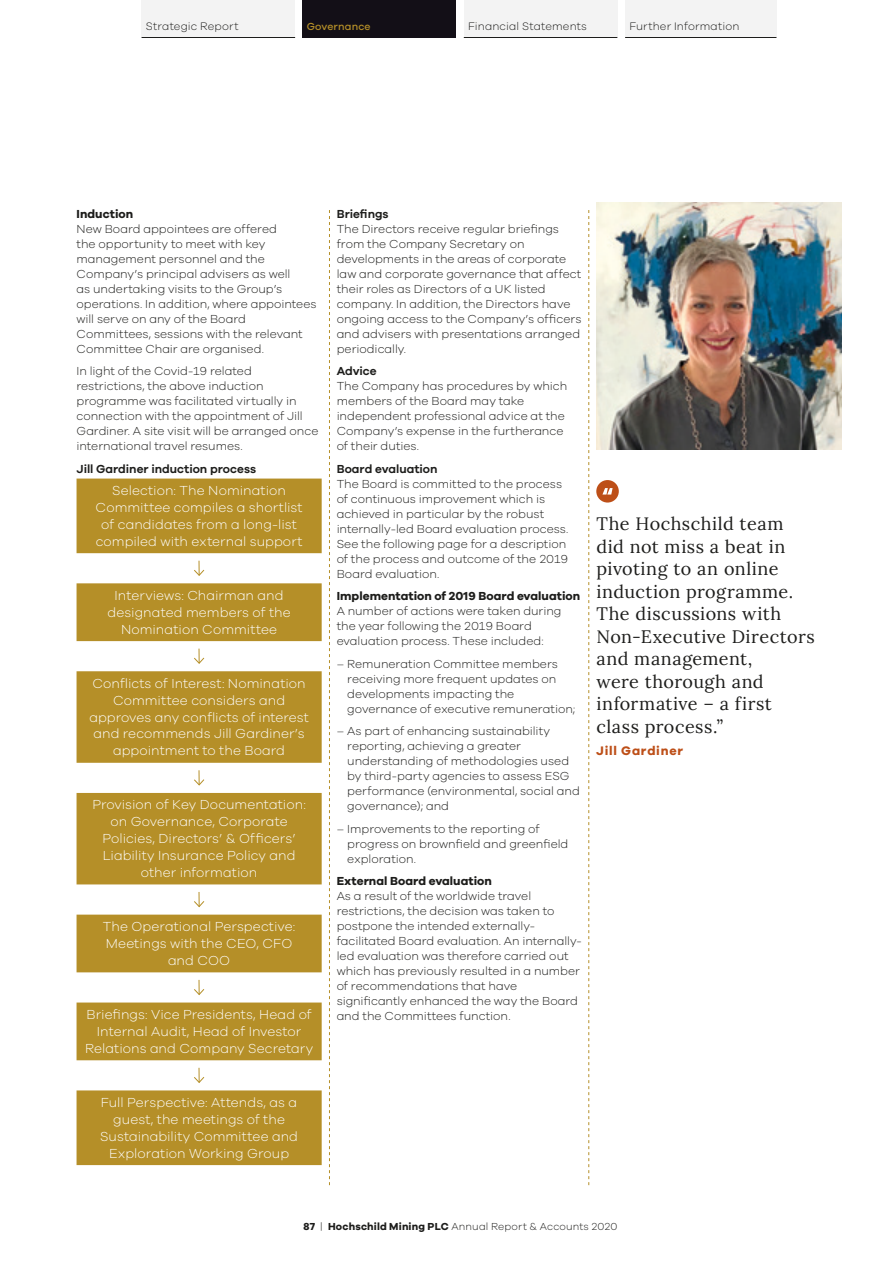
<style>
.page{position:relative;width:893px;height:1263px;background:#fff}
.page>*{position:absolute;margin:0;border:0;box-sizing:border-box;transform-origin:0 0}
.t1{font:18px/22.5px "Lora";letter-spacing:.025em;color:#1d1d1b}
.t2{font:300 13.5px/16.8px "Galano Grotesque";letter-spacing:.005em;color:#fff;text-align:center}
.t3{font:700 12.75px "Galano Grotesque";letter-spacing:.06em;color:#bd4f18}
.t4{font:300 12px/15px "Galano Grotesque";color:#1d1d1b}
.t5{font:700 12px "Galano Grotesque";color:#1d1d1b}
.t6{font:600 12px "Galano Grotesque";color:#1d1d1b}
.t7{font:300 11.25px "Galano Grotesque";letter-spacing:.01em;color:#1d1d1b}
.t8{font:300 10.5px "Galano Grotesque";letter-spacing:.015em;color:#1d1d1b}
.t9{font:500 10.5px "Galano Grotesque";letter-spacing:.015em;color:#b58f28}
.s1{font-weight:700}
</style>
<div class="page">
<svg style="left:329px;top:210px;width:1px;height:975px"></svg>
<svg style="left:588px;top:210px;width:1px;height:975px"></svg>
<img style="left:597px;top:202px;width:245px;height:248px">
<svg style="left:77px;top:478px;width:245px;height:687px;fill:#b58f28"></svg>
<svg style="left:193px;top:561px;width:12px;height:15px"></svg>
<svg style="left:193px;top:649px;width:12px;height:15px"></svg>
<svg style="left:193px;top:770px;width:12px;height:16px"></svg>
<svg style="left:193px;top:892px;width:12px;height:16px"></svg>
<svg style="left:193px;top:980px;width:12px;height:15px"></svg>
<svg style="left:193px;top:1068px;width:12px;height:15px"></svg>
<div style="left:596px;top:480px;width:23px;height:22px;background:#bd4f18;border-radius:50%"></div>
<svg style="left:602px;top:488px;width:11px;height:6px"></svg>
<div style="left:142px;top:0;width:153px;height:38px;background:#f3f3f3"></div>
<div style="left:464px;top:0;width:153px;height:38px;background:#f3f3f3"></div>
<div style="left:302px;top:0;width:154px;height:38px;background:#130f17"></div>
<div style="left:625px;top:0;width:151px;height:38px;background:#f3f3f3"></div>
<hr style="left:464px;top:37px;width:153px;height:1px;background:#1d1d1b">
<hr style="left:625px;top:37px;width:151px;height:1px;background:#1d1d1b">
<hr style="left:142px;top:37px;width:153px;height:1px;background:#1d1d1b">
<p class="t7" style="left:146px;top:19px;width:94px">Strategic Report</p>
<p class="t9" style="left:307px;top:20px;width:65px">Governance</p>
<p class="t7" style="left:468px;top:19px;width:120px">Financial Statements</p>
<p class="t7" style="left:629px;top:19px;width:112px">Further Information</p>
<p class="t5" style="left:77px;top:206px;width:58px">Induction</p>
<p class="t4" style="left:77px;top:221px;width:241px">New Board appointees are offered<br>the opportunity to meet with key management personnel and the Company’s principal advisers as well<br>as undertaking visits to the Group’s operations. In addition, where appointees will serve on any of the Board Committees, sessions with the relevant Committee Chair are organised.</p>
<p class="t4" style="left:77px;top:363px;width:243px">In light of the Covid-19 related restrictions, the above induction programme was facilitated virtually in connection with the appointment of Jill Gardiner. A site visit will be arranged once international travel resumes.</p>
<p class="t6" style="left:77px;top:461px;width:181px">Jill Gardiner induction process</p>
<p class="t2" style="left:96px;top:482px;width:208px">Selection: The Nomination<br>Committee compiles a shortlist of candidates from a long-list compiled with external support</p>
<p class="t2" style="left:108px;top:586px;width:185px">Interviews: Chairman and designated members of the<br>Nomination Committee</p>
<p class="t2" style="left:89px;top:674px;width:221px">Conflicts of Interest: Nomination<br>Committee considers and approves any conflicts of interest and recommends Jill Gardiner’s appointment to the Board</p>
<p class="t2" style="left:92px;top:796px;width:215px">Provision of Key Documentation: on Governance, Corporate<br>Policies, Directors’ &amp; Officers’<br>Liability Insurance Policy and other information</p>
<p class="t2" style="left:103px;top:918px;width:194px">The Operational Perspective:<br>Meetings with the CEO, CFO and COO</p>
<p class="t2" style="left:85px;top:1006px;width:230px">Briefings: Vice Presidents, Head of<br>Internal Audit, Head of Investor<br>Relations and Company Secretary</p>
<p class="t2" style="left:100px;top:1093px;width:199px">Full Perspective: Attends, as a guest, the meetings of the<br>Sustainability Committee and<br>Exploration Working Group</p>
<p class="t6" style="left:337px;top:206px;width:53px">Briefings</p>
<p class="t4" style="left:337px;top:221px;width:246px">The Directors receive regular briefings from the Company Secretary on developments in the areas of corporate law and corporate governance that affect their roles as Directors of a UK listed company. In addition, the Directors have ongoing access to the Company’s officers and advisers with presentations arranged periodically.</p>
<p class="t6" style="left:337px;top:364px;width:42px">Advice</p>
<p class="t4" style="left:337px;top:378px;width:232px">The Company has procedures by which members of the Board may take independent professional advice at the<br>Company’s expense in the furtherance of their duties.</p>
<p class="t6" style="left:337px;top:461px;width:102px">Board evaluation</p>
<p class="t4" style="left:337px;top:476px;width:233px">The Board is committed to the process of continuous improvement which is achieved in particular by the robust internally-led Board evaluation process.<br>See the following page for a description of the process and outcome of the 2019<br>Board evaluation.</p>
<p class="t5" style="left:337px;top:589px;width:245px">Implementation of 2019 Board evaluation</p>
<p class="t4" style="left:337px;top:603px;width:226px">A number of actions were taken during the year following the 2019 Board evaluation process. These included:</p>
<p class="t4" style="left:347px;top:656px;width:230px;text-indent:-11px">– Remuneration Committee members receiving more frequent updates on developments impacting the governance of executive remuneration;</p>
<p class="t4" style="left:347px;top:723px;width:234px;text-indent:-11px">– As part of enhancing sustainability reporting, achieving a greater understanding of methodologies used by third-party agencies to assess ESG performance (environmental, social and governance); and</p>
<p class="t4" style="left:347px;top:821px;width:223px;text-indent:-11px">– Improvements to the reporting of progress on brownfield and greenfield exploration.</p>
<p class="t5" style="left:337px;top:874px;width:157px">External Board evaluation</p>
<p class="t4" style="left:337px;top:888px;width:247px">As a result of the worldwide travel restrictions, the decision was taken to postpone the intended externally&shy;facilitated Board evaluation. An internally&shy;led evaluation was therefore carried out which has previously resulted in a number of recommendations that have significantly enhanced the way the Board and the Committees function.</p>
<h1 class="t1" style="left:596px;top:511px;width:220px">The Hochschild team did not miss a beat in pivoting to an online induction programme.<br>The discussions with<br>Non-Executive Directors and management,<br>were thorough and informative – a first class process.”</h1>
<p class="t3" style="left:596px;top:743px;width:88px">Jill Gardiner</p>
<p class="t8" style="left:304px;top:1220px;width:315px"><span class="s1">87</span> | <span class="s1">Hochschild Mining PLC</span> Annual Report &amp; Accounts 2020</p>
</div>
